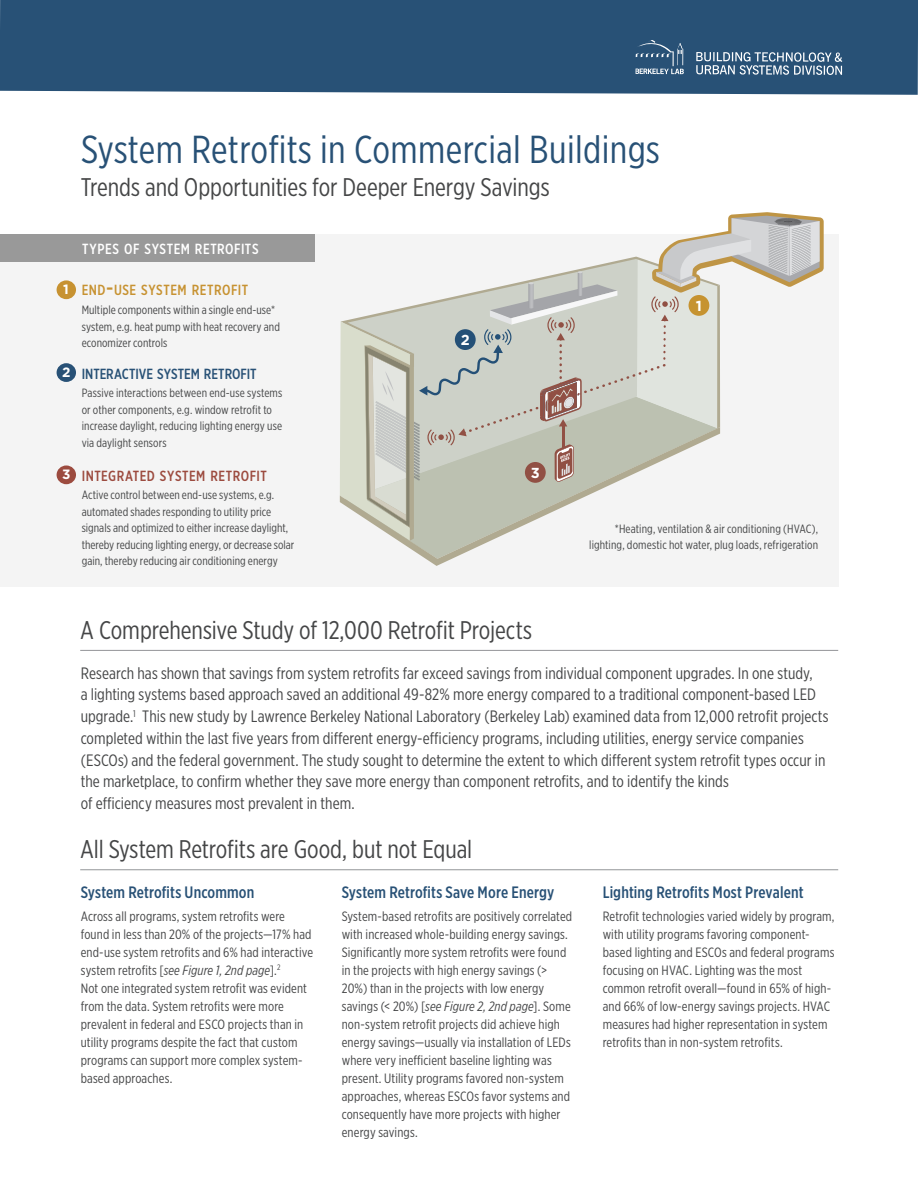
<style>
.page{position:relative;width:918px;height:1188px;background:#fff}
.page>*{position:absolute;margin:0;border:0;box-sizing:border-box;transform-origin:0 0}
.t1{font:39px "Gotham X Narrow";letter-spacing:.01em;color:#285176}
.intro_head{font:25.5px "Gotham X Narrow";letter-spacing:-.005em;color:#454647}
.intro_head-2{font:16.5px/21.8px "Gotham X Narrow";letter-spacing:.005em;color:#454647}
.Blue_sub{font:500 16.5px "Gotham X Narrow";letter-spacing:.005em;color:#285176}
.chart_head{font:500 14.7px "Gotham X Narrow";color:#285176}
.chart_head-2{font:500 14.7px "Gotham X Narrow";letter-spacing:.035em;color:#9c4b3f}
.sub{font:500 14.7px "Gotham X Narrow";letter-spacing:.035em;color:#fff}
.chart_head-3{font:500 14.7px "Gotham X Narrow";letter-spacing:.035em;color:#c79231}
.t2{font:700 14.55px "Gotham";color:#fff}
.Small_body{font:13.5px/18px "Gotham X Narrow";letter-spacing:.01em;color:#454647}
.chart_head-4{font:700 13.5px "Gotham";color:#fff}
.Small_body-2{font:12px/16.5px "Gotham X Narrow";letter-spacing:.005em;color:#454647}
.small_body{font:12px/16.5px "Gotham X Narrow";letter-spacing:.005em;color:#454647;text-align:right}
.s1{font-size:21px}
.s2{font-style:italic}
</style>
<div class="page">
<div style="left:0;top:234px;width:838px;height:353px;background:#f4f4f4"></div>
<svg style="left:399px;top:541px;width:91px;height:25px"></svg>
<svg style="left:340px;top:212px;width:484px;height:329px"></svg>
<img style="left:784px;top:218px;width:16px;height:8px">
<div style="left:0;top:0;width:918px;height:95px;background:#285176"></div>
<svg style="left:635px;top:40px;width:49px;height:34px;background:#4a6c8b"></svg>
<svg style="left:696px;top:52px;width:146px;height:23px;background:#66839d"></svg>
<div style="left:0;top:234px;width:314px;height:28px;background:#999"></div>
<div style="left:57px;top:280px;width:19px;height:19px;background:#c79231;border-radius:50%"></div>
<div style="left:57px;top:363px;width:19px;height:19px;background:#285176;border-radius:50%"></div>
<div style="left:57px;top:465px;width:19px;height:19px;background:#9c4b3f;border-radius:50%"></div>
<hr style="left:80px;top:870px;width:758px;height:1px;background:#939598">
<hr style="left:80px;top:650px;width:758px;height:1px;background:#939598">
<p class="t1" style="left:81px;top:126px;width:580px">System Retrofits in Commercial Buildings</p>
<p class="intro_head" style="left:81px;top:172px;width:470px">Trends and Opportunities for Deeper Energy Savings</p>
<p class="chart_head-4" style="left:63px;top:281px;width:7px">1</p>
<p class="chart_head-4" style="left:62px;top:365px;width:10px">2</p>
<p class="chart_head-4" style="left:62px;top:467px;width:10px">3</p>
<p class="sub" style="left:82px;top:240px;width:178px">TYPES OF SYSTEM RETROFITS</p>
<p class="chart_head-3" style="left:82px;top:281px;width:168px">END<span class="s1">-</span>USE SYSTEM RETROFIT</p>
<p class="Small_body-2" style="left:82px;top:301px;width:200px">Multiple components within a single end-use* system, e.g. heat pump with heat recovery and economizer controls</p>
<p class="chart_head" style="left:82px;top:364px;width:177px">INTERACTIVE SYSTEM RETROFIT</p>
<p class="Small_body-2" style="left:82px;top:385px;width:202px">Passive interactions between end-use systems or other components, e.g. window retrofit to increase daylight, reducing lighting energy use via daylight sensors</p>
<p class="chart_head-2" style="left:82px;top:467px;width:187px">INTEGRATED SYSTEM RETROFIT</p>
<p class="Small_body-2" style="left:82px;top:487px;width:214px">Active control between end-use systems, e.g. automated shades responding to utility price signals and optimized to either increase daylight, thereby reducing lighting energy, or decrease solar gain, thereby reducing air conditioning energy</p>
<p class="t2" style="left:461px;top:331px;width:11px">2</p>
<p class="t2" style="left:696px;top:297px;width:8px">1</p>
<p class="t2" style="left:531px;top:464px;width:10px">3</p>
<p class="small_body" style="left:589px;top:520px;width:230px">*Heating, ventilation &amp; air conditioning (HVAC), lighting, domestic hot water, plug loads, refrigeration</p>
<p class="intro_head" style="left:80px;top:615px;width:453px">A Comprehensive Study of 12,000 Retrofit Projects</p>
<p class="intro_head-2" style="left:81px;top:662px;width:749px">Research has shown that savings from system retrofits far exceed savings from individual component upgrades. In one study,<br>a lighting systems based approach saved an additional 49-82% more energy compared to a traditional component-based LED upgrade.<sup>1</sup> This new study by Lawrence Berkeley National Laboratory (Berkeley Lab) examined data from 12,000 retrofit projects completed within the last five years from different energy-efficiency programs, including utilities, energy service companies (ESCOs) and the federal government. The study sought to determine the extent to which different system retrofit types occur in the marketplace, to confirm whether they save more energy than component retrofits, and to identify the kinds<br>of efficiency measures most prevalent in them.</p>
<p class="intro_head" style="left:80px;top:834px;width:393px">All System Retrofits are Good, but not Equal</p>
<p class="Blue_sub" style="left:81px;top:883px;width:175px">System Retrofits Uncommon</p>
<p class="Small_body" style="left:81px;top:907px;width:234px">Across all programs, system retrofits were found in less than 20% of the projects—17% had end-use system retrofits and 6% had interactive system retrofits [<span class="s2">see Figure 1, 2nd page</span>].<sup>2<br></sup>Not one integrated system retrofit was evident from the data. System retrofits were more prevalent in federal and ESCO projects than in utility programs despite the fact that custom programs can support more complex system&shy;based approaches.</p>
<p class="Blue_sub" style="left:342px;top:883px;width:214px">System Retrofits Save More Energy</p>
<p class="Small_body" style="left:342px;top:907px;width:232px">System-based retrofits are positively correlated with increased whole-building energy savings.<br>Significantly more system retrofits were found in the projects with high energy savings (&gt; 20%) than in the projects with low energy savings (&lt; 20%) [<span class="s2">see Figure 2, 2nd page</span>]. Some non-system retrofit projects did achieve high energy savings—usually via installation of LEDs where very inefficient baseline lighting was present. Utility programs favored non-system approaches, whereas ESCOs favor systems and consequently have more projects with higher energy savings.</p>
<p class="Blue_sub" style="left:603px;top:883px;width:202px">Lighting Retrofits Most Prevalent</p>
<p class="Small_body" style="left:603px;top:907px;width:233px">Retrofit technologies varied widely by program, with utility programs favoring component&shy;based lighting and ESCOs and federal programs focusing on HVAC. Lighting was the most common retrofit overall—found in 65% of high&shy;and 66% of low-energy savings projects. HVAC measures had higher representation in system retrofits than in non-system retrofits.</p>
</div>
